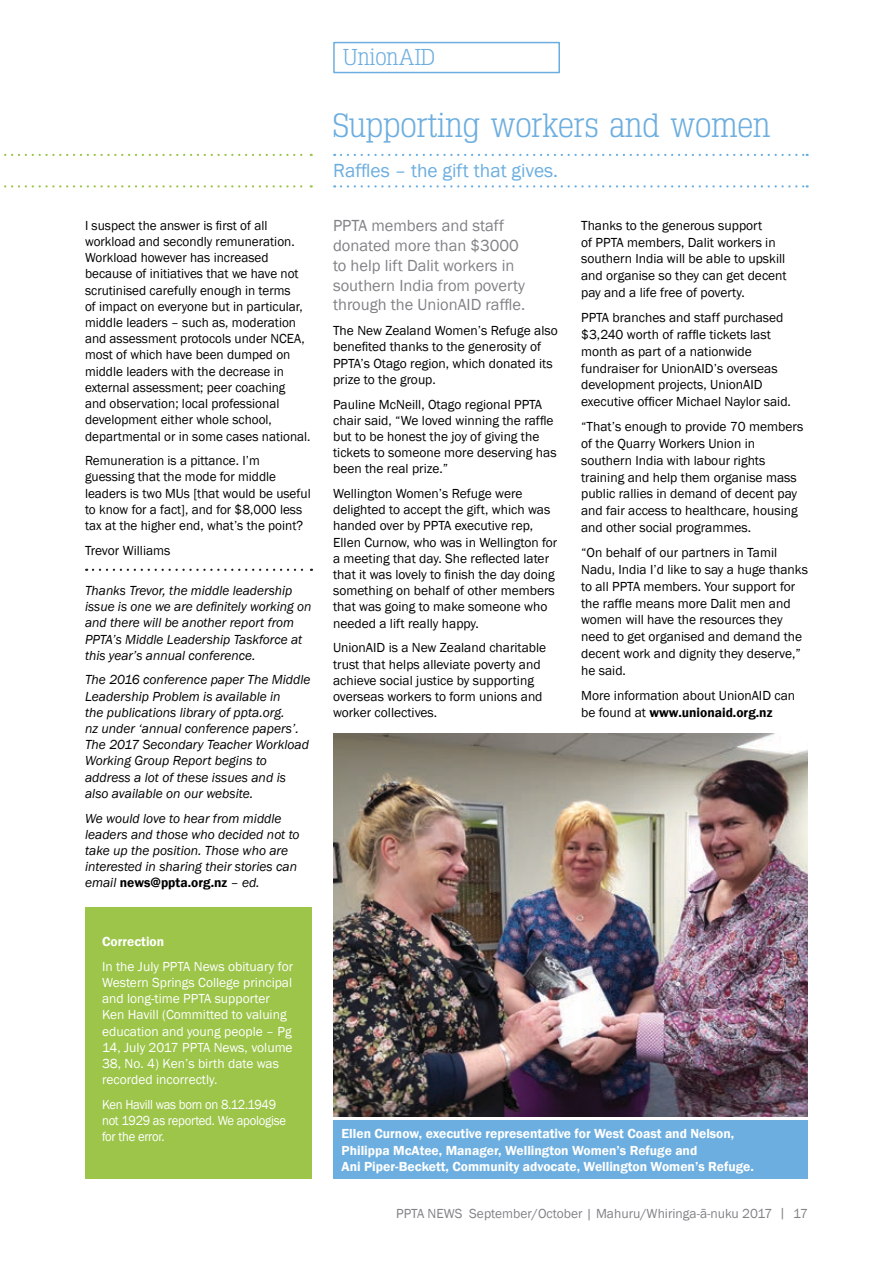
<style>
.page{position:relative;width:893px;height:1263px;background:#fff}
.page>*{position:absolute;margin:0;border:0;box-sizing:border-box;transform-origin:0 0}
.t1{font:300 33px "Typo Slabserif";color:#6caedf}
.t2{font:300 22.5px "Typo Slabserif";color:#6caedf}
.t3{font:19.5px "Franklin Gothic";color:#6caedf}
.t4{font:16.5px/19.8px "Franklin Gothic";color:#808285}
.t5{font:13.5px/16.2px "Franklin Gothic";color:#000}
.t6{font:italic 13.5px/16.2px "Franklin Gothic";color:#000}
.t7{font:13.5px/16.2px "Franklin Gothic";color:#fff}
.t8{font:600 13.5px/16.2px "Franklin Gothic";color:#fff}
.t9{font:13.5px/16.2px "Franklin Gothic";letter-spacing:-.02em;color:#fff;scale:.94 1}
.t10{font:13.5px "Franklin Gothic";color:#808285}
.s1{font-weight:600;font-style:normal}
.s2{font-weight:600}
</style>
<div class="page">
<div style="left:85px;top:907px;width:227px;height:272px;background:#9cc549"></div>
<svg style="left:4px;top:154px;width:308px;height:2px"></svg>
<svg style="left:4px;top:185px;width:308px;height:3px"></svg>
<svg style="left:93px;top:569px;width:219px;height:2px"></svg>
<div style="left:333px;top:42px;width:227px;height:31px;border:2px solid #6caedf"></div>
<svg style="left:341px;top:154px;width:467px;height:2px"></svg>
<svg style="left:341px;top:185px;width:467px;height:3px"></svg>
<div style="left:333px;top:1120px;width:475px;height:59px;background:#6caedf"></div>
<img style="left:333px;top:733px;width:475px;height:383px">
<p class="t5" style="left:85px;top:218px;width:227px">I suspect the answer is first of all workload and secondly remuneration.<br>Workload however has increased because of initiatives that we have not scrutinised carefully enough in terms<br>of impact on everyone but in particular, middle leaders – such as, moderation and assessment protocols under NCEA, most of which have been dumped on middle leaders with the decrease in external assessment; peer coaching<br>and observation; local professional development either whole school, departmental or in some cases national.</p>
<p class="t5" style="left:85px;top:453px;width:227px">Remuneration is a pittance. I’m guessing that the mode for middle leaders is two MUs [that would be useful to know for a fact], and for $8,000 less tax at the higher end, what’s the point?</p>
<p class="t5" style="left:85px;top:542px;width:87px">Trevor Williams</p>
<p class="t6" style="left:85px;top:583px;width:228px">Thanks Trevor, the middle leadership issue is one we are definitely working on and there will be another report from PPTA’s Middle Leadership Taskforce at this year’s annual conference.</p>
<p class="t6" style="left:85px;top:672px;width:227px">The 2016 conference paper The Middle Leadership Problem is available in<br>the publications library of ppta.org.<br>nz under ‘annual conference papers’.<br>The 2017 Secondary Teacher Workload Working Group Report begins to address a lot of these issues and is also available on our website.</p>
<p class="t6" style="left:85px;top:810px;width:216px">We would love to hear from middle leaders and those who decided not to take up the position. Those who are interested in sharing their stories can email <span class="s1">news@ppta.org.nz</span> – ed.</p>
<p class="t8" style="left:102px;top:934px;width:64px">Correction</p>
<p class="t7" style="left:102px;top:958px;width:193px">In the July PPTA News obituary for<br>Western Springs College principal and long-time PPTA supporter<br>Ken Havill (Committed to valuing education and young people – Pg<br>14, July 2017 PPTA News, volume<br>38, No. 4) Ken’s birth date was recorded incorrectly.</p>
<p class="t9" style="left:102px;top:1096px;width:197px">Ken Havill was born on 8.12.1949 not 1929 as reported. We apologise for the error.</p>
<h2 class="t2" style="left:343px;top:45px;width:94px">UnionAID</h2>
<h1 class="t1" style="left:333px;top:106px;width:439px">Supporting workers and women</h1>
<h3 class="t3" style="left:333px;top:158px;width:227px">Raffles – the gift that gives.</h3>
<p class="t4" style="left:333px;top:216px;width:194px">PPTA members and staff donated more than $3000 to help lift Dalit workers in southern India from poverty through the UnionAID raffle.</p>
<p class="t5" style="left:333px;top:323px;width:226px">The New Zealand Women’s Refuge also benefited thanks to the generosity of<br>PPTA’s Otago region, which donated its prize to the group.</p>
<p class="t5" style="left:333px;top:396px;width:225px">Pauline McNeill, Otago regional PPTA chair said, “We loved winning the raffle but to be honest the joy of giving the tickets to someone more deserving has been the real prize.”</p>
<p class="t5" style="left:333px;top:486px;width:226px">Wellington Women’s Refuge were delighted to accept the gift, which was handed over by PPTA executive rep, Ellen Curnow, who was in Wellington for a meeting that day. She reflected later that it was lovely to finish the day doing something on behalf of other members that was going to make someone who needed a lift really happy.</p>
<p class="t5" style="left:333px;top:640px;width:215px">UnionAID is a New Zealand charitable trust that helps alleviate poverty and achieve social justice by supporting overseas workers to form unions and worker collectives.</p>
<p class="t5" style="left:581px;top:217px;width:207px;line-height:16.8px">Thanks to the generous support<br>of PPTA members, Dalit workers in southern India will be able to upskill and organise so they can get decent pay and a life free of poverty.</p>
<p class="t5" style="left:581px;top:310px;width:211px;line-height:16.8px">PPTA branches and staff purchased $3,240 worth of raffle tickets last month as part of a nationwide fundraiser for UnionAID’s overseas development projects, UnionAID executive officer Michael Naylor said.</p>
<p class="t5" style="left:581px;top:419px;width:224px;line-height:16.8px">“That’s enough to provide 70 members of the Quarry Workers Union in southern India with labour rights training and help them organise mass public rallies in demand of decent pay and fair access to healthcare, housing and other social programmes.</p>
<p class="t5" style="left:581px;top:545px;width:228px;line-height:16.8px">“On behalf of our partners in Tamil<br>Nadu, India I’d like to say a huge thanks to all PPTA members. Your support for the raffle means more Dalit men and women will have the resources they need to get organised and demand the decent work and dignity they deserve,” he said.</p>
<p class="t5" style="left:581px;top:687px;width:216px;line-height:16.8px">More information about UnionAID can be found at <span class="s2">www.unionaid.org.nz</span></p>
<p class="t8" style="left:342px;top:1126px;width:414px">Ellen Curnow, executive representative for West Coast and Nelson,<br>Philippa McAtee, Manager, Wellington Women’s Refuge and<br>Ani Piper-Beckett, Community advocate, Wellington Women’s Refuge.</p>
<p class="t10" style="left:396px;top:1205px;width:413px">PPTA NEWS September/October | Mahuru/Whiringa-ā-nuku 2017 | 17</p>
</div>
